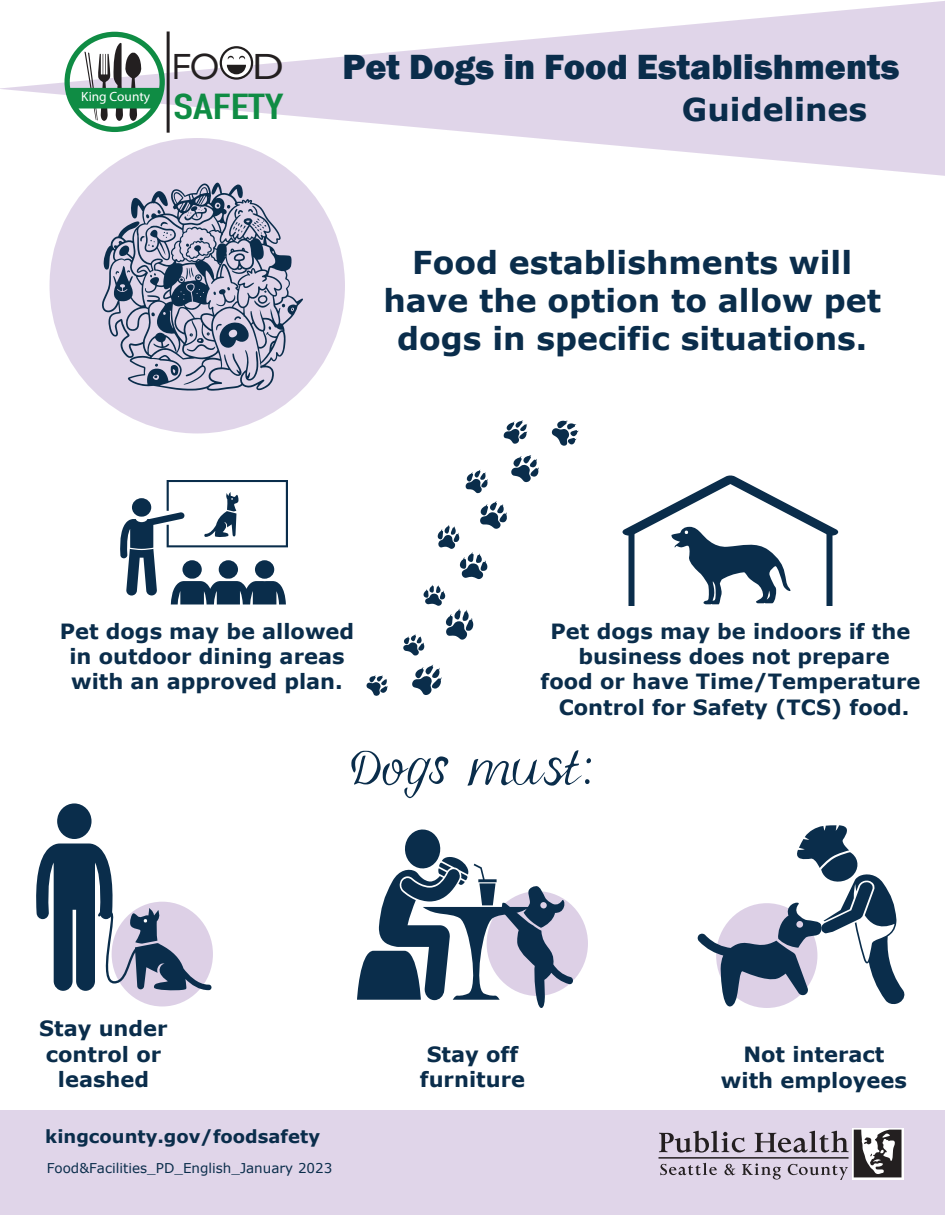
<style>
.page{position:relative;width:945px;height:1215px;background:#fff}
.page>*{position:absolute;margin:0;border:0;box-sizing:border-box;transform-origin:0 0}
.t1{font:72px "Guldahar";color:#0a2d4b}
.t2{font:800 36px "Franklin Gothic";color:#0a2d4b}
.t3{font:35.55px "DIN Engschrift Std";color:#0f8c44;scale:1.36 1}
.t4{font:35.55px "Avenir";color:#231f20}
.t5{font:700 31.5px/37.8px "Verdana";color:#0a2d4b;text-align:center}
.t6{font:700 21px/25.2px "Verdana";color:#0a2d4b;text-align:center}
.t7{font:700 18px "Verdana";color:#0a2d4b}
.t8{font:13.5px "Verdana";color:#0a2d4b}
.t9{font:13.35px "Myriad Pro";color:#fff}
</style>
<div class="page">
<svg style="left:0;top:1px;width:945px;height:181px;fill:#e0d5e9"></svg>
<div style="left:50px;top:138px;width:295px;height:296px;background:#e0d5e9;border-radius:50%"></div>
<div style="left:0;top:1110px;width:945px;height:105px;background:#e0d5e9"></div>
<div style="left:852px;top:1128px;width:52px;height:52px;background:linear-gradient(to bottom,#fff,#fff)"></div>
<svg style="left:659px;top:1130px;width:243px;height:50px"></svg>
<hr style="left:659px;top:1157px;width:190px;height:2px;background:#231f20">
<div style="left:112px;top:902px;width:101px;height:104px;background:#ddd0e6;border-radius:50%"></div>
<div style="left:57px;top:803px;width:35px;height:36px;background:#0a2d4b;border-radius:50%"></div>
<svg style="left:36px;top:844px;width:176px;height:147px"></svg>
<svg style="left:102px;top:182px;width:201px;height:209px"></svg>
<div style="left:487px;top:891px;width:101px;height:105px;background:#ddd0e6;border-radius:50%"></div>
<svg style="left:357px;top:829px;width:216px;height:179px"></svg>
<svg style="left:697px;top:825px;width:208px;height:183px"></svg>
<svg style="left:120px;top:480px;width:168px;height:124px"></svg>
<div style="left:255px;top:560px;width:19px;height:19px;background:#0a2d4b;border-radius:50%"></div>
<div style="left:628px;top:534px;width:6px;height:72px;background:#0a2d4b"></div>
<div style="left:826px;top:534px;width:6px;height:72px;background:#0a2d4b"></div>
<svg style="left:552px;top:421px;width:26px;height:25px"></svg>
<svg style="left:503px;top:420px;width:24px;height:24px"></svg>
<svg style="left:511px;top:455px;width:28px;height:27px"></svg>
<svg style="left:466px;top:470px;width:22px;height:24px"></svg>
<svg style="left:403px;top:501px;width:104px;height:155px"></svg>
<svg style="left:412px;top:665px;width:30px;height:30px"></svg>
<svg style="left:366px;top:676px;width:22px;height:20px"></svg>
<svg style="left:622px;top:475px;width:217px;height:129px"></svg>
<hr style="left:167px;top:32px;width:3px;height:101px;background:#231f20">
<svg style="left:65px;top:32px;width:100px;height:100px"></svg>
<svg style="left:221px;top:47px;width:31px;height:32px"></svg>
<div style="left:220px;top:46px;width:33px;height:34px;border:2px solid #211e1e;border-radius:50%"></div>
<svg style="left:227px;top:65px;width:19px;height:9px"></svg>
<svg style="left:228px;top:56px;width:17px;height:3px"></svg>
<p class="t9" style="left:81px;top:88px;width:70px">King County</p>
<h3 class="t4" style="left:171px;top:38px;width:114px">FO D</h3>
<h3 class="t3" style="left:173px;top:86px;width:82px">SAFETY</h3>
<h2 class="t2" style="left:342px;top:44px;width:559px">Pet Dogs in Food Establishments</h2>
<h3 class="t5" style="left:682px;top:90px;width:187px">Guidelines</h3>
<h3 class="t5" style="left:383px;top:243px;width:499px">Food establishments will have the option to allow pet dogs in specific situations.</h3>
<p class="t6" style="left:60px;top:618px;width:296px">Pet dogs may be allowed in outdoor dining areas with an approved plan.</p>
<p class="t6" style="left:541px;top:618px;width:381px">Pet dogs may be indoors if the business does not prepare<br>food or have Time/Temperature<br>Control for Safety (TCS) food.</p>
<h1 class="t1" style="left:350px;top:742px;width:246px">Dogs must:</h1>
<p class="t6" style="left:39px;top:1016px;width:130px">Stay under control or leashed</p>
<p class="t7" style="left:45px;top:1124px;width:276px">kingcounty.gov/foodsafety</p>
<p class="t8" style="left:47px;top:1159px;width:287px">Food&amp;Facilities_PD_English_January 2023</p>
<p class="t6" style="left:420px;top:1041px;width:107px">Stay off furniture</p>
<p class="t6" style="left:721px;top:1042px;width:187px">Not interact with employees</p>
</div>
